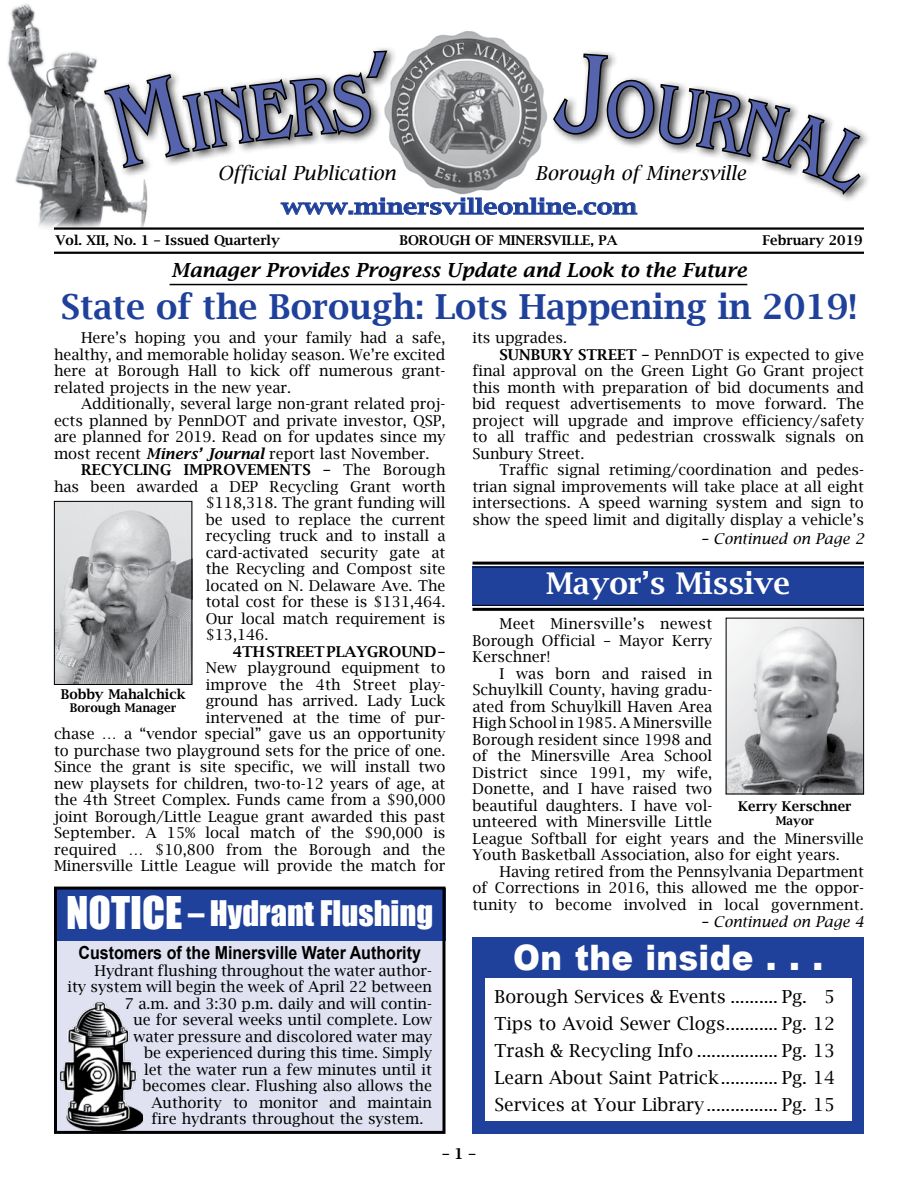
<style>
.page{position:relative;width:918px;height:1188px;background:#fff}
.page>*{position:absolute;margin:0;border:0;box-sizing:border-box;transform-origin:0 0}
.t1{font:900 35.1px "Arial";letter-spacing:.01em;color:#fff;scale:.92 1}
.t2{font:600 34.5px "Lucida Bright";color:#20419b}
.t3{font:32.4px "Impact";color:#fff}
.t4{font:600 30px "Lucida Bright";color:#fff}
.t5{font:600 21px "Lucida Bright";color:#20419b;scale:1.2 1}
.t6{font:italic 600 19.5px "Lucida Bright";color:#000}
.t7{font:italic 19.5px "Lucida Bright";color:#000}
.t8{font:18px/27px "Lucida Bright";color:#000;text-align:justify}
.t9{font:700 18px "Arial";color:#000;scale:.89 1}
.t10{font:15px/16.5px "Lucida Bright";color:#000;text-align:justify}
.t11{font:600 15px "Lucida Bright";letter-spacing:.015em;color:#000}
.t12{font:italic 15px "Lucida Bright";color:#000}
.t13{font:600 13.5px "Lucida Bright";color:#000}
.t14{font:600 12px "Lucida Bright";color:#000}
.s1{font-weight:600;font-style:italic}
.s2{font-weight:400}
.s3{font-size:41.4px}
.s4{font-weight:600}
</style>
<div class="page">
<img style="left:7px;top:4px;width:139px;height:225px">
<hr style="left:54px;top:252px;width:810px;height:2px;background:#000">
<hr style="left:54px;top:227px;width:810px;height:3px;background:#000">
<img style="left:426px;top:31px;width:83px;height:15px">
<hr style="left:170px;top:284px;width:577px;height:1px;background:#000">
<img style="left:56px;top:503px;width:134px;height:180px">
<div style="left:54px;top:501px;width:138px;height:184px;border:1px solid #000"></div>
<img style="left:728px;top:620px;width:134px;height:172px">
<div style="left:726px;top:618px;width:138px;height:176px;border:1px solid #000"></div>
<div style="left:472px;top:567px;width:392px;height:39px;background:#20419b"></div>
<hr style="left:472px;top:562px;width:392px;height:3px;background:#000">
<hr style="left:472px;top:567px;width:392px;height:1px;background:#000">
<hr style="left:472px;top:605px;width:392px;height:1px;background:#000">
<hr style="left:472px;top:608px;width:392px;height:3px;background:#000">
<div style="left:56px;top:934px;width:388px;height:200px;background:#e0e1f1"></div>
<div style="left:54px;top:888px;width:392px;height:53px;background:#20419b"></div>
<div style="left:54px;top:887px;width:392px;height:247px;border:3px solid #000"></div>
<img style="left:59px;top:1002px;width:84px;height:129px">
<div style="left:472px;top:937px;width:392px;height:197px;background:#20419b"></div>
<div style="left:486px;top:979px;width:366px;height:142px;background:#fff"></div>
<svg style="left:102px;top:48px;width:766px;height:167px"></svg>
<h3 class="t7" style="left:218px;top:162px;width:180px">Official Publication</h3>
<h3 class="t7" style="left:535px;top:162px;width:213px">Borough of Minersville</h3>
<h3 class="t5" style="left:281px;top:195px;width:298px">www.minersvilleonline.com</h3>
<p class="t13" style="left:56px;top:233px;width:226px">Vol. XII, No. 1 – Issued Quarterly</p>
<p class="t13" style="left:399px;top:233px;width:20px">Borough</p>
<p class="t13" style="left:475px;top:233px;width:45px">of Minersville</p>
<p class="t13" style="left:590px;top:233px;width:29px">, PA</p>
<p class="t13" style="left:762px;top:233px;width:102px">February 2019</p>
<h3 class="t6" style="left:171px;top:259px;width:577px">Manager Provides Progress Update and Look to the Future</h3>
<h2 class="t2" style="left:61px;top:287px;width:798px">State of the Borough: Lots Happening in 2019!</h2>
<p class="t10" style="left:54px;top:329px;width:393px;text-indent:27px">Here’s hoping you and your family had a safe, healthy, and memorable holiday season. We’re excited here at Borough Hall to kick off numerous grant&shy;related projects in the new year.</p>
<p class="t10" style="left:54px;top:395px;width:393px;text-indent:27px">Additionally, several large non-grant related proj&shy;ects planned by PennDOT and private investor, QSP, are planned for 2019. Read on for updates since my most recent <span class="s1">Miners’ Journal</span> report last November.</p>
<p class="t11" style="left:81px;top:461px;width:366px">RECYCLING IMPROVEMENTS – <span class="s2">The Borough</span></p>
<p class="t10" style="left:54px;top:478px;width:393px">has been awarded a DEP Recycling Grant worth</p>
<p class="t10" style="left:206px;top:494px;width:241px">$118,318. The grant funding will</p>
<p class="t10" style="left:206px;top:511px;width:241px">be used to replace the current</p>
<p class="t10" style="left:206px;top:527px;width:241px">recycling truck and to install a</p>
<p class="t10" style="left:206px;top:544px;width:241px">card-activated security gate at</p>
<p class="t10" style="left:206px;top:560px;width:241px">the Recycling and Compost site</p>
<p class="t10" style="left:206px;top:577px;width:241px">located on N. Delaware Ave. The</p>
<p class="t10" style="left:206px;top:593px;width:241px">total cost for these is $131,464.</p>
<p class="t10" style="left:206px;top:610px;width:241px">Our local match requirement is</p>
<p class="t10" style="left:206px;top:626px;width:64px">$13,146.</p>
<p class="t11" style="left:233px;top:643px;width:214px">4TH STREET PLAYGROUND –</p>
<p class="t10" style="left:54px;top:659px;width:393px;text-align:right">New playground equipment to<br>improve the 4th Street play-<br>ground has arrived. Lady Luck<br>intervened at the time of pur-<br>chase … a “vendor special” gave us an opportunity to purchase two playground sets for the price of one.<br>Since the grant is site specific, we will install two new playsets for children, two-to-12 years of age, at the 4th Street Complex. Funds came from a $90,000 joint Borough/Little League grant awarded this past September. A 15% local match of the $90,000 is required … $10,800 from the Borough and the Minersville Little League will provide the match for</p>
<p class="t13" style="left:61px;top:686px;width:126px">Bobby Mahalchick</p>
<p class="t14" style="left:70px;top:701px;width:108px">Borough Manager</p>
<h3 class="t3" style="left:66px;top:888px;width:369px"><span class="s3">NOTICE</span> – Hydrant Flushing</h3>
<p class="t9" style="left:79px;top:941px;width:386px">Customers of the Minersville Water Authority</p>
<p class="t10" style="left:94px;top:962px;width:339px">Hydrant flushing throughout the water author-</p>
<p class="t10" style="left:68px;top:978px;width:366px">ity system will begin the week of April 22 between</p>
<p class="t10" style="left:124px;top:995px;width:309px">7 a.m. and 3:30 p.m. daily and will contin-</p>
<p class="t10" style="left:134px;top:1011px;width:300px">ue for several weeks until complete. Low</p>
<p class="t10" style="left:134px;top:1028px;width:300px">water pressure and discolored water may</p>
<p class="t10" style="left:144px;top:1044px;width:289px">be experienced during this time. Simply</p>
<p class="t10" style="left:144px;top:1061px;width:290px">let the water run a few minutes until it</p>
<p class="t10" style="left:142px;top:1077px;width:291px">becomes clear. Flushing also allows the</p>
<p class="t10" style="left:152px;top:1094px;width:282px">Authority to monitor and maintain</p>
<p class="t10" style="left:152px;top:1110px;width:273px">fire hydrants throughout the system.</p>
<p class="t10" style="left:472px;top:329px;width:96px">its upgrades.</p>
<p class="t10" style="left:500px;top:346px;width:366px"><span class="s4">SUNBURY STREET –</span> PennDOT is expected to give</p>
<p class="t10" style="left:472px;top:362px;width:393px">final approval on the Green Light Go Grant project</p>
<p class="t10" style="left:472px;top:379px;width:393px">this month with preparation of bid documents and</p>
<p class="t10" style="left:472px;top:395px;width:393px">bid request advertisements to move forward. The</p>
<p class="t10" style="left:472px;top:412px;width:393px">project will upgrade and improve efficiency/safety</p>
<p class="t10" style="left:472px;top:428px;width:393px">to all traffic and pedestrian crosswalk signals on</p>
<p class="t10" style="left:472px;top:445px;width:113px">Sunbury Street.</p>
<p class="t10" style="left:500px;top:461px;width:366px">Traffic signal retiming/coordination and pedes-</p>
<p class="t10" style="left:472px;top:478px;width:393px">trian signal improvements will take place at all eight</p>
<p class="t10" style="left:472px;top:494px;width:393px">intersections. A speed warning system and sign to</p>
<p class="t10" style="left:472px;top:511px;width:393px">show the speed limit and digitally display a vehicle’s</p>
<p class="t12" style="left:701px;top:530px;width:165px">– Continued on Page 2</p>
<h3 class="t4" style="left:546px;top:566px;width:246px">Mayor’s Missive</h3>
<p class="t10" style="left:472px;top:616px;width:241px;text-indent:27px">Meet Minersville’s newest Borough Official – Mayor Kerry Kerschner!</p>
<p class="t10" style="left:472px;top:665px;width:393px;text-align:left;text-indent:27px">I was born and raised in<br>Schuylkill County, having gradu-<br>ated from Schuylkill Haven Area<br>High School in 1985. A Minersville<br>Borough resident since 1998 and<br>of the Minersville Area School<br>District since 1991, my wife,<br>Donette, and I have raised two<br>beautiful daughters. I have vol-<br>unteered with Minersville Little<br>League Softball for eight years and the Minersville Youth Basketball Association, also for eight years.</p>
<p class="t10" style="left:472px;top:863px;width:393px;text-indent:27px">Having retired from the Pennsylvania Department of Corrections in 2016, this allowed me the oppor&shy;tunity to become involved in local government.</p>
<p class="t13" style="left:738px;top:799px;width:115px">Kerry Kerschner</p>
<p class="t14" style="left:776px;top:814px;width:40px">Mayor</p>
<p class="t12" style="left:701px;top:913px;width:165px">– Continued on Page 4</p>
<h1 class="t1" style="left:513px;top:932px;width:339px">On the inside . . .</h1>
<p class="t8" style="left:494px;top:983px;width:342px">Borough Services &amp; Events .......... Pg. 5<br>Tips to Avoid Sewer Clogs........... Pg. 12<br>Trash &amp; Recycling Info ................. Pg. 13<br>Learn About Saint Patrick............ Pg. 14<br>Services at Your Library............... Pg. 15</p>
<p class="t11" style="left:442px;top:1145px;width:35px">– 1 –</p>
</div>
